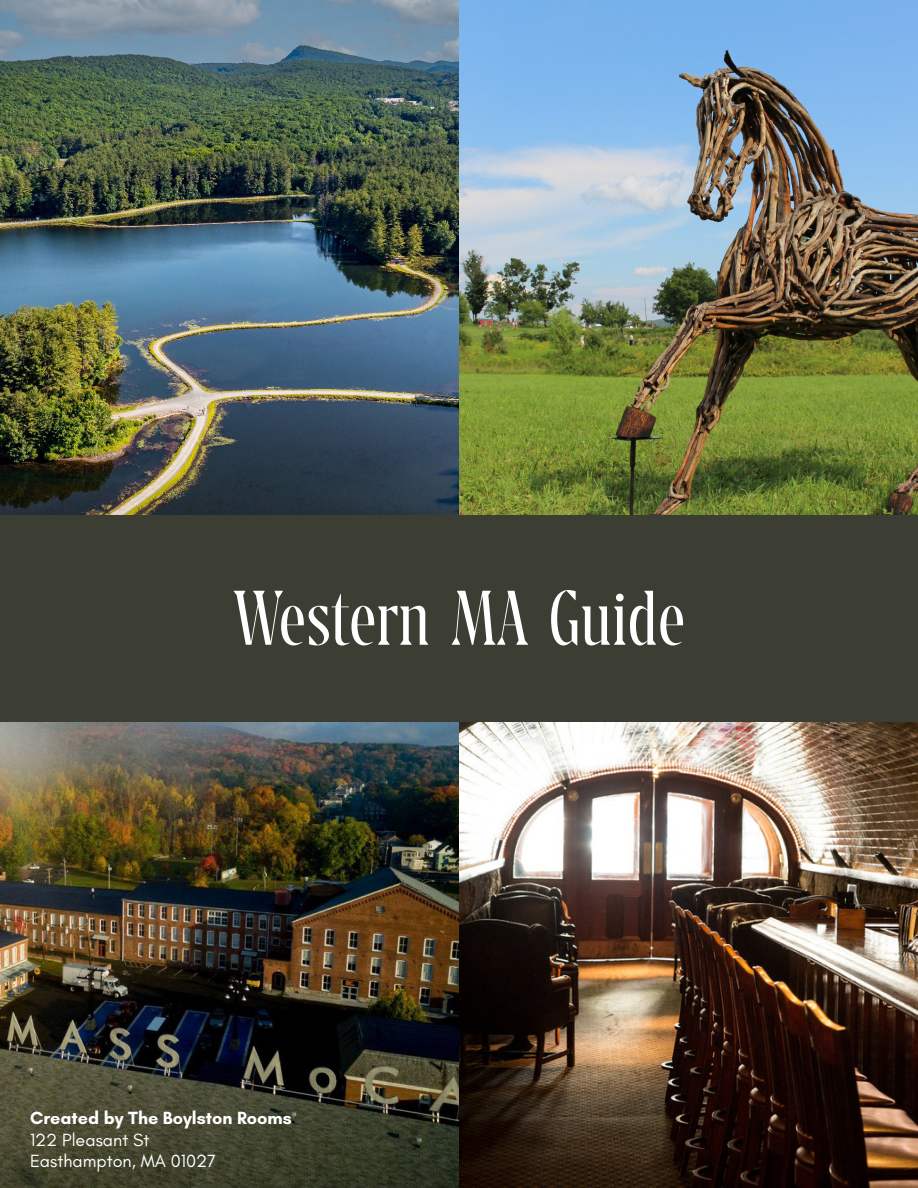
<style>
.page{position:relative;width:918px;height:1188px;background:#fff}
.page>*{position:absolute;margin:0;border:0;box-sizing:border-box;transform-origin:0 0}
.t1{font:72px "Steiner Premium RB";color:#fff}
.t2{font:18px "Glacial Indifference";color:#fff}
.t3{font:700 18px "Glacial Indifference";color:#fff}
</style>
<div class="page">
<img style="left:0;top:0;width:918px;height:1188px">
<div style="left:0;top:515px;width:918px;height:207px;background:#3c3e33"></div>
<p class="t1" style="left:232px;top:578px;width:455px">Western MA Guide</p>
<p class="t3" style="left:30px;top:1107px;width:263px">Created by The Boylston Rooms</p>
<p class="t2" style="left:30px;top:1130px;width:121px">122 Pleasant St</p>
<p class="t2" style="left:30px;top:1151px;width:188px">Easthampton, MA 01027</p>
</div>
